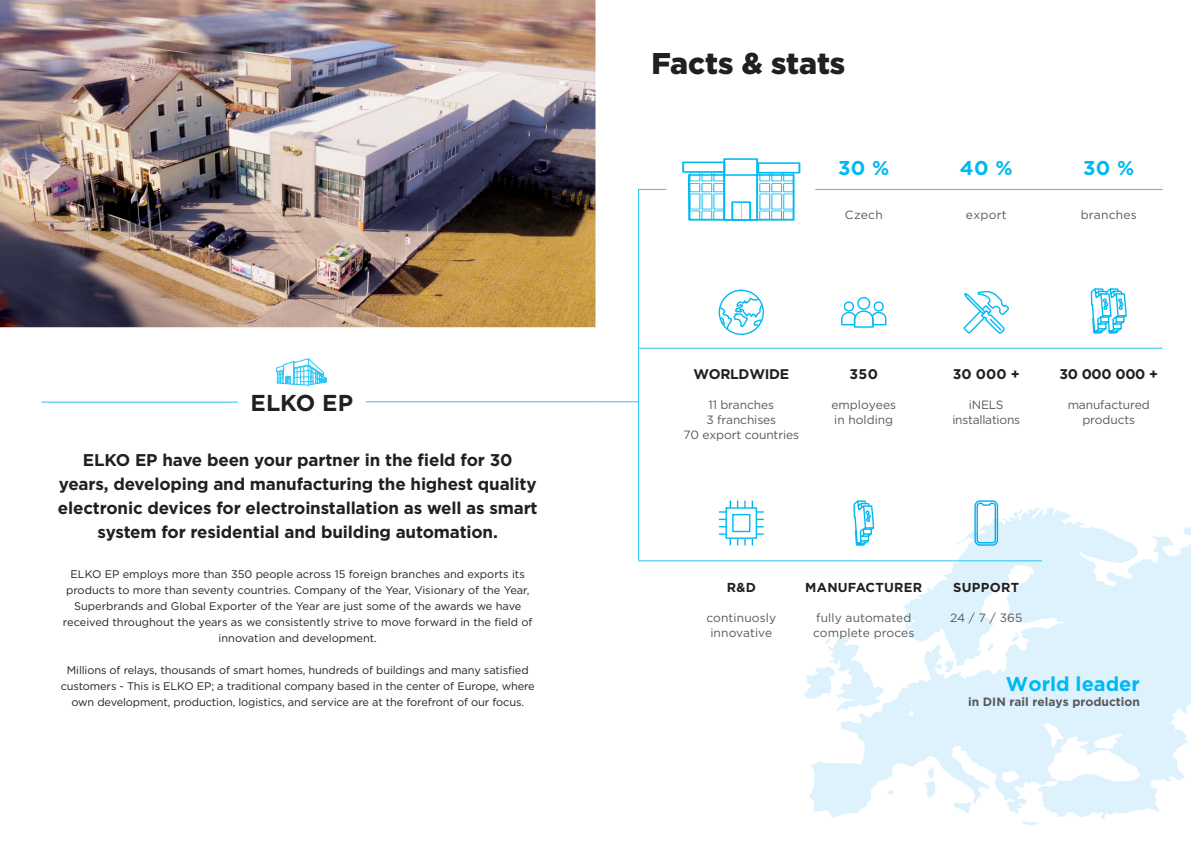
<style>
.page{position:relative;width:1191px;height:842px;background:#fff}
.page>*{position:absolute;margin:0;border:0;box-sizing:border-box;transform-origin:0 0}
.t1{font:900 30px "Gotham";color:#231f20}
.t2{font:700 23px "Gotham";color:#231f20}
.t3{font:700 20px "Gotham";color:#00b9f2}
.t4{font:700 17px/24px "Gotham";letter-spacing:-.01em;color:#231f20;text-align:center}
.t5{font:700 14px "Gotham";letter-spacing:-.02em;color:#231f20}
.t6{font:700 13px "Gotham";letter-spacing:.02em;color:#231f20}
.t7{font:12px/15px "Gotham";letter-spacing:-.005em;color:#58595b;text-align:center}
.t8{font:700 12px "Gotham";color:#58595b}
.t9{font:12px "Gotham";letter-spacing:.02em;color:#58595b}
.t10{font:11px/16px "Gotham";letter-spacing:-.01em;color:#231f20;text-align:center}
</style>
<div class="page">
<img style="left:0;top:0;width:595px;height:327px">
<hr style="left:366px;top:401px;width:229px;height:1px;background:#2ac5f4">
<hr style="left:42px;top:402px;width:196px;height:1px;background:#2ac5f4">
<svg style="left:276px;top:358px;width:51px;height:28px"></svg>
<svg style="left:682px;top:158px;width:118px;height:63px"></svg>
<hr style="left:638px;top:190px;width:1px;height:370px;background:#2ac5f4">
<svg style="left:638px;top:189px;width:28px;height:1px"></svg>
<hr style="left:815px;top:189px;width:347px;height:1px;background:#2ac5f4">
<hr style="left:638px;top:560px;width:404px;height:1px;background:#2ac5f4">
<hr style="left:595px;top:401px;width:43px;height:1px;background:#2ac5f4">
<hr style="left:638px;top:348px;width:524px;height:1px;background:#2ac5f4">
<hr style="left:719px;top:511px;width:34px;height:2px;background:#00b9f2">
<hr style="left:730px;top:511px;width:33px;height:2px;background:#00b9f2">
<hr style="left:719px;top:519px;width:34px;height:1px;background:#00b9f2">
<hr style="left:730px;top:519px;width:33px;height:1px;background:#00b9f2">
<hr style="left:719px;top:526px;width:34px;height:1px;background:#00b9f2">
<hr style="left:730px;top:526px;width:33px;height:1px;background:#00b9f2">
<hr style="left:719px;top:533px;width:34px;height:2px;background:#00b9f2">
<hr style="left:730px;top:533px;width:33px;height:2px;background:#00b9f2">
<hr style="left:729px;top:512px;width:2px;height:33px;background:#00b9f2">
<hr style="left:729px;top:501px;width:2px;height:33px;background:#00b9f2">
<hr style="left:737px;top:512px;width:1px;height:33px;background:#00b9f2">
<hr style="left:737px;top:501px;width:1px;height:33px;background:#00b9f2">
<hr style="left:744px;top:512px;width:1px;height:33px;background:#00b9f2">
<hr style="left:744px;top:501px;width:1px;height:33px;background:#00b9f2">
<hr style="left:751px;top:512px;width:2px;height:33px;background:#00b9f2">
<hr style="left:751px;top:501px;width:2px;height:33px;background:#00b9f2">
<div style="left:726px;top:508px;width:30px;height:30px;background:#fff"></div>
<div style="left:725px;top:507px;width:32px;height:32px;border:1px solid #00b9f2"></div>
<div style="left:732px;top:514px;width:18px;height:18px;border:1px solid #00b9f2"></div>
<div style="left:718px;top:290px;width:46px;height:45px;border:1px solid #00b9f2;border-radius:50%"></div>
<svg style="left:718px;top:297px;width:45px;height:34px"></svg>
<svg style="left:1090px;top:288px;width:38px;height:61px"></svg>
<div style="left:857px;top:297px;width:13px;height:13px;border:1px solid #00b9f2;border-radius:50%"></div>
<div style="left:843px;top:301px;width:11px;height:11px;border:1px solid #00b9f2;border-radius:50%"></div>
<div style="left:873px;top:301px;width:10px;height:11px;border:1px solid #00b9f2;border-radius:50%"></div>
<svg style="left:841px;top:310px;width:46px;height:18px"></svg>
<svg style="left:962px;top:291px;width:48px;height:58px"></svg>
<svg style="left:803px;top:500px;width:388px;height:325px"></svg>
<h2 class="t2" style="left:251px;top:394px;width:104px">ELKO EP</h2>
<h3 class="t4" style="left:58px;top:449px;width:481px">ELKO EP have been your partner in the field for 30 years, developing and manufacturing the highest quality electronic devices for electroinstallation as well as smart system for residential and building automation.</h3>
<p class="t10" style="left:63px;top:567px;width:471px">ELKO EP employs more than 350 people across 15 foreign branches and exports its products to more than seventy countries. Company of the Year, Visionary of the Year, Superbrands and Global Exporter of the Year are just some of the awards we have received throughout the years as we consistently strive to move forward in the field of innovation and development.</p>
<p class="t10" style="left:61px;top:663px;width:475px">Millions of relays, thousands of smart homes, hundreds of buildings and many satisfied customers - This is ELKO EP; a traditional company based in the center of Europe, where own development, production, logistics, and service are at the forefront of our focus.</p>
<h1 class="t1" style="left:651px;top:50px;width:195px">Facts &amp; stats</h1>
<h3 class="t3" style="left:838px;top:159px;width:53px">30 %</h3>
<h3 class="t3" style="left:960px;top:159px;width:54px">40 %</h3>
<h3 class="t3" style="left:1083px;top:159px;width:53px">30 %</h3>
<p class="t7" style="left:845px;top:208px;width:39px">Czech</p>
<p class="t7" style="left:966px;top:208px;width:42px">export</p>
<p class="t9" style="left:1080px;top:210px;width:58px">branches</p>
<p class="t5" style="left:693px;top:368px;width:97px">WORLDWIDE</p>
<p class="t7" style="left:683px;top:398px;width:117px">11 branches<br>3 franchises<br>70 export countries</p>
<p class="t5" style="left:849px;top:368px;width:30px">350</p>
<p class="t7" style="left:831px;top:398px;width:66px;text-align:left">employees in holding</p>
<p class="t5" style="left:952px;top:368px;width:68px">30 000 +</p>
<p class="t7" style="left:952px;top:398px;width:69px">iNELS installations</p>
<p class="t5" style="left:1059px;top:368px;width:100px">30 000 000 +</p>
<p class="t7" style="left:1067px;top:398px;width:84px">manufactured products</p>
<p class="t6" style="left:726px;top:582px;width:31px">R&amp;D</p>
<p class="t7" style="left:706px;top:611px;width:71px">continuosly innovative</p>
<p class="t6" style="left:805px;top:582px;width:119px">MANUFACTURER</p>
<p class="t7" style="left:813px;top:611px;width:103px;text-align:left">fully automated complete proces</p>
<p class="t6" style="left:953px;top:582px;width:67px">SUPPORT</p>
<p class="t7" style="left:950px;top:611px;width:74px">24 / 7 / 365</p>
<h3 class="t3" style="left:1006px;top:675px;width:135px">World leader</h3>
<p class="t8" style="left:968px;top:696px;width:173px">in DIN rail relays production</p>
</div>
